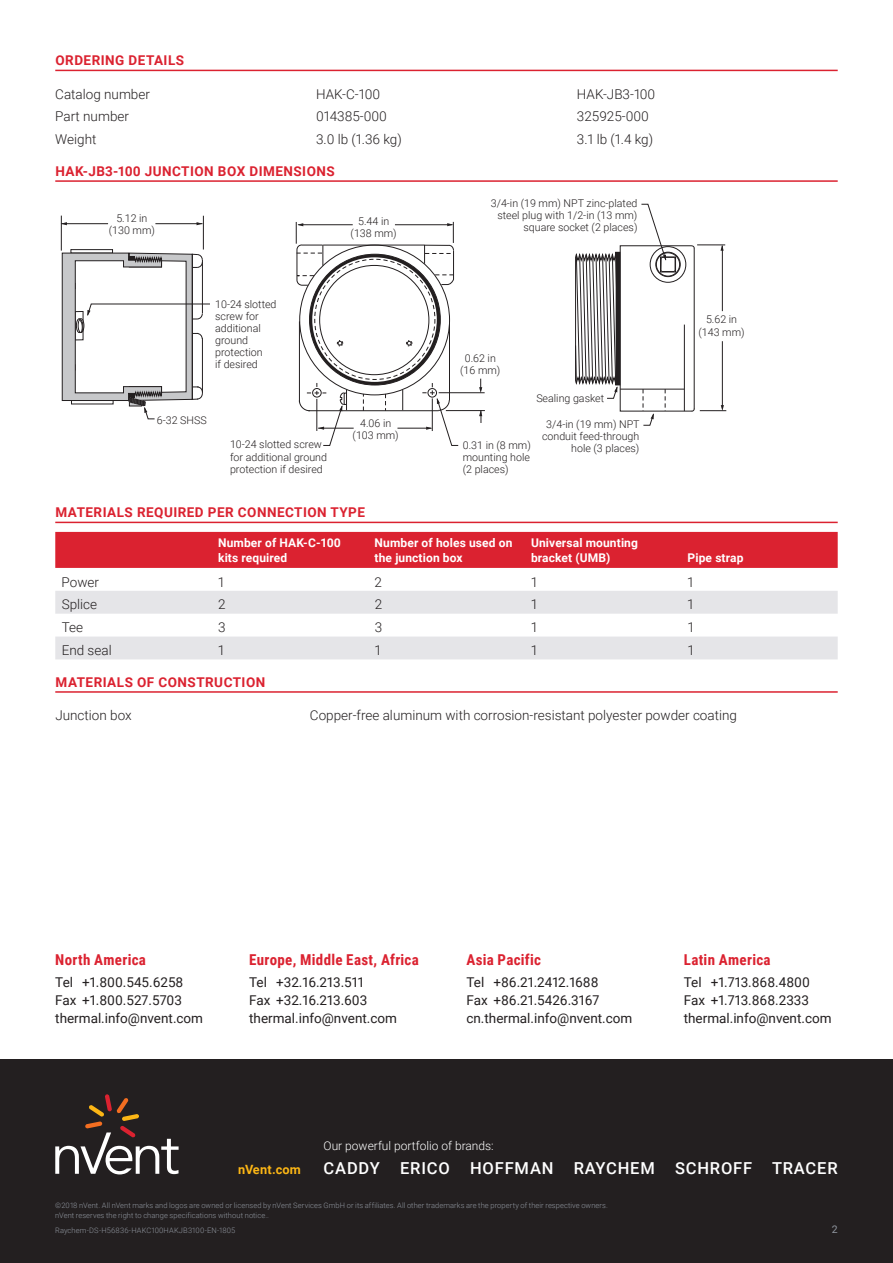
<style>
.page{position:relative;width:893px;height:1263px;background:#fff}
.page>*{position:absolute;margin:0;border:0;box-sizing:border-box;transform-origin:0 0}
.t1{font:500 16.5px "Roboto";letter-spacing:.05em;color:#fff}
.t2{font:700 15px "Roboto Condensed";letter-spacing:.02em;color:#db2230}
.t3{font:13.5px/18px "Roboto";color:#231f20}
.t4{font:300 13.5px "Roboto";color:#231f20}
.t5{font:700 13.5px "Roboto";letter-spacing:.035em;color:#db2230}
.t6{font:700 12.75px "Roboto";letter-spacing:.015em;color:#fcb615}
.t7{font:700 12px/14.2px "Roboto";letter-spacing:.01em;color:#fff}
.t8{font:300 12px "Roboto";color:#fff}
.t9{font:300 10.65px/12.1px "Roboto";color:#231f20;text-align:center}
.t10{font:10.5px "Roboto";color:#8f959e}
.t11{font:300 7.5px/10.5px "Roboto";letter-spacing:.01em;color:#8f959e}
</style>
<div class="page">
<div style="left:0;top:1059px;width:893px;height:204px;background:#231f20"></div>
<svg style="left:55px;top:1094px;width:124px;height:80px"></svg>
<hr style="left:55px;top:70px;width:783px;height:1px;background:#db2230">
<hr style="left:55px;top:180px;width:783px;height:2px;background:#db2230">
<hr style="left:55px;top:522px;width:783px;height:1px;background:#db2230">
<hr style="left:55px;top:691px;width:783px;height:2px;background:#db2230">
<hr style="left:439px;top:392px;width:46px;height:1px;background:#231f20">
<div style="left:310px;top:254px;width:130px;height:131px;background:#231f20;border-radius:50%"></div>
<div style="left:312px;top:257px;width:125px;height:125px;background:#fff;border-radius:50%"></div>
<svg style="left:402px;top:390px;width:1px;height:20px"></svg>
<svg style="left:337px;top:340px;width:6px;height:6px"></svg>
<hr style="left:449px;top:322px;width:1px;height:78px;background:#231f20">
<hr style="left:308px;top:410px;width:131px;height:1px;background:#231f20">
<hr style="left:299px;top:321px;width:1px;height:81px;background:#231f20">
<svg style="left:406px;top:340px;width:6px;height:6px"></svg>
<hr style="left:318px;top:428px;width:36px;height:1px;background:#231f20">
<hr style="left:397px;top:428px;width:34px;height:1px;background:#231f20">
<svg style="left:363px;top:394px;width:1px;height:17px"></svg>
<svg style="left:385px;top:394px;width:1px;height:16px"></svg>
<div style="left:71px;top:249px;width:42px;height:4px;border:1px solid #231f20"></div>
<hr style="left:61px;top:216px;width:1px;height:35px;background:#231f20">
<hr style="left:203px;top:216px;width:1px;height:33px;background:#231f20">
<hr style="left:61px;top:223px;width:47px;height:1px;background:#231f20">
<hr style="left:155px;top:223px;width:47px;height:1px;background:#231f20">
<hr style="left:446px;top:410px;width:39px;height:1px;background:#231f20">
<svg style="left:479px;top:379px;width:3px;height:14px"></svg>
<svg style="left:479px;top:410px;width:3px;height:13px"></svg>
<svg style="left:296px;top:222px;width:158px;height:64px"></svg>
<svg style="left:422px;top:383px;width:37px;height:63px"></svg>
<svg style="left:299px;top:383px;width:48px;height:63px"></svg>
<svg style="left:575px;top:204px;width:151px;height:222px"></svg>
<svg style="left:62px;top:252px;width:148px;height:168px"></svg>
<div style="left:55px;top:532px;width:783px;height:36px;background:#db2230"></div>
<svg style="left:55px;top:591px;width:783px;height:68px;fill:#e5e5e8"></svg>
<p class="t5" style="left:56px;top:51px;width:130px">ORDERING DETAILS</p>
<p class="t4" style="left:55px;top:84px;width:96px">Catalog number</p>
<p class="t4" style="left:316px;top:84px;width:66px">HAK-C-100</p>
<p class="t4" style="left:577px;top:84px;width:80px">HAK-JB3-100</p>
<p class="t4" style="left:55px;top:107px;width:75px">Part number</p>
<p class="t4" style="left:316px;top:107px;width:72px">014385-000</p>
<p class="t4" style="left:577px;top:107px;width:74px">325925-000</p>
<p class="t4" style="left:55px;top:130px;width:43px">Weight</p>
<p class="t4" style="left:316px;top:130px;width:87px">3.0 lb (1.36 kg)</p>
<p class="t4" style="left:577px;top:130px;width:78px">3.1 lb (1.4 kg)</p>
<p class="t5" style="left:56px;top:162px;width:281px">HAK-JB3-100 JUNCTION BOX DIMENSIONS</p>
<p class="t9" style="left:109px;top:212px;width:48px">5.12 in (130 mm)</p>
<p class="t9" style="left:215px;top:297px;width:63px;text-align:left">10-24 slotted screw for additional ground protection<br>if desired</p>
<p class="t9" style="left:157px;top:413px;width:51px">6-32 SHSS</p>
<p class="t9" style="left:230px;top:438px;width:99px;text-align:left">10-24 slotted screw for additional ground protection if desired</p>
<p class="t9" style="left:351px;top:214px;width:48px">5.44 in (138 mm)</p>
<p class="t9" style="left:353px;top:417px;width:48px">4.06 in (103 mm)</p>
<p class="t9" style="left:491px;top:197px;width:148px;text-align:right">3/4-in (19 mm) NPT zinc-plated steel plug with 1/2-in (13 mm) square socket (2 places)</p>
<p class="t9" style="left:460px;top:352px;width:42px">0.62 in (16 mm)</p>
<p class="t9" style="left:536px;top:391px;width:69px">Sealing gasket</p>
<p class="t9" style="left:463px;top:438px;width:70px;text-align:justify">0.31 in (8 mm) mounting hole (2 places)</p>
<p class="t9" style="left:542px;top:418px;width:99px;text-align:right">3/4-in (19 mm) NPT conduit feed-through hole (3 places)</p>
<p class="t5" style="left:56px;top:503px;width:311px">MATERIALS REQUIRED PER CONNECTION TYPE</p>
<p class="t7" style="left:218px;top:535px;width:124px">Number of HAK-C-100 kits required</p>
<p class="t7" style="left:375px;top:535px;width:139px">Number of holes used on the junction box</p>
<p class="t7" style="left:531px;top:535px;width:108px">Universal mounting bracket (UMB)</p>
<p class="t9" style="left:698px;top:313px;width:48px">5.62 in (143 mm)</p>
<p class="t7" style="left:688px;top:550px;width:57px">Pipe strap</p>
<p class="t4" style="left:62px;top:572px;width:39px">Power</p>
<p class="t4" style="left:218px;top:572px;width:7px">1</p>
<p class="t4" style="left:375px;top:572px;width:9px">2</p>
<p class="t4" style="left:531px;top:572px;width:7px">1</p>
<p class="t4" style="left:688px;top:572px;width:7px">1</p>
<p class="t4" style="left:62px;top:595px;width:37px">Splice</p>
<p class="t4" style="left:218px;top:595px;width:9px">2</p>
<p class="t4" style="left:375px;top:595px;width:9px">2</p>
<p class="t4" style="left:531px;top:595px;width:7px">1</p>
<p class="t4" style="left:688px;top:595px;width:7px">1</p>
<p class="t4" style="left:62px;top:618px;width:23px">Tee</p>
<p class="t4" style="left:218px;top:618px;width:9px">3</p>
<p class="t4" style="left:375px;top:618px;width:9px">3</p>
<p class="t4" style="left:531px;top:618px;width:7px">1</p>
<p class="t4" style="left:688px;top:618px;width:7px">1</p>
<p class="t4" style="left:62px;top:641px;width:51px">End seal</p>
<p class="t4" style="left:218px;top:641px;width:7px">1</p>
<p class="t4" style="left:375px;top:641px;width:7px">1</p>
<p class="t4" style="left:531px;top:641px;width:7px">1</p>
<p class="t4" style="left:688px;top:641px;width:7px">1</p>
<p class="t5" style="left:56px;top:673px;width:211px">MATERIALS OF CONSTRUCTION</p>
<p class="t4" style="left:55px;top:706px;width:78px">Junction box</p>
<p class="t4" style="left:310px;top:706px;width:429px">Copper-free aluminum with corrosion-resistant polyester powder coating</p>
<h2 class="t2" style="left:55px;top:949px;width:92px">North America</h2>
<p class="t3" style="left:55px;top:973px;width:149px">Tel +1.800.545.6258<br>Fax +1.800.527.5703 thermal.info@nvent.com</p>
<h2 class="t2" style="left:249px;top:949px;width:171px">Europe, Middle East, Africa</h2>
<p class="t3" style="left:249px;top:973px;width:149px">Tel +32.16.213.511<br>Fax +32.16.213.603 thermal.info@nvent.com</p>
<h2 class="t2" style="left:466px;top:949px;width:76px">Asia Pacific</h2>
<p class="t3" style="left:466px;top:973px;width:167px">Tel +86.21.2412.1688<br>Fax +86.21.5426.3167 cn.thermal.info@nvent.com</p>
<h2 class="t2" style="left:684px;top:949px;width:88px">Latin America</h2>
<p class="t3" style="left:684px;top:973px;width:149px">Tel +1.713.868.4800<br>Fax +1.713.868.2333 thermal.info@nvent.com</p>
<p class="t8" style="left:324px;top:1137px;width:172px">Our powerful portfolio of brands:</p>
<p class="t6" style="left:238px;top:1160px;width:64px">nVent.com</p>
<h1 class="t1" style="left:324px;top:1156px;width:516px">CADDY ERICO HOFFMAN RAYCHEM SCHROFF TRACER</h1>
<p class="t11" style="left:55px;top:1200px;width:554px">©2018 nVent. All nVent marks and logos are owned or licensed by nVent Services GmbH or its affiliates. All other trademarks are the property of their respective owners. nVent reserves the right to change specifications without notice..</p>
<p class="t11" style="left:55px;top:1225px;width:182px">Raychem-DS-H56836-HAKC100HAKJB3100-EN-1805</p>
<p class="t10" style="left:832px;top:1222px;width:7px">2</p>
</div>
